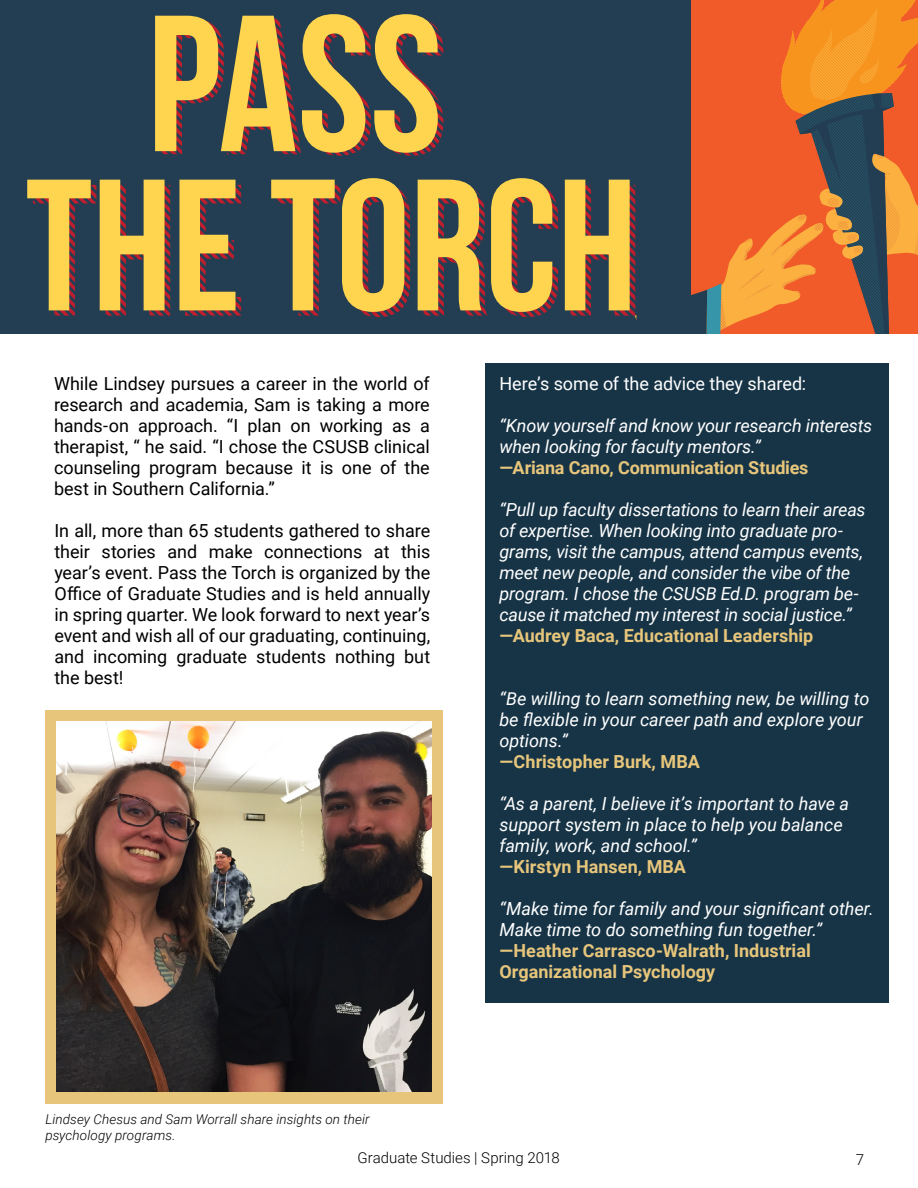
<style>
.page{position:relative;width:918px;height:1188px;background:#fff}
.page>*{position:absolute;margin:0;border:0;box-sizing:border-box;transform-origin:0 0}
.t1{font:italic 18px/21px "Roboto";letter-spacing:-.005em;color:#fff}
.t2{font:18px/21px "Roboto";color:#000;text-align:justify}
.t3{font:700 18px/21px "Roboto";color:#e7c67b}
.t4{font:18px "Roboto";letter-spacing:-.005em;color:#fff}
.t5{font:300 15px "Roboto";color:#000}
.t6{font:italic 300 13.5px/16.2px "Roboto";letter-spacing:.005em;color:#000}
</style>
<div class="page">
<div style="left:45px;top:710px;width:398px;height:394px;background:#e7c67b"></div>
<div style="left:486px;top:363px;width:403px;height:640px;background:#173446"></div>
<img style="left:56px;top:721px;width:376px;height:371px">
<div style="left:0;top:0;width:691px;height:334px;background:#233e52"></div>
<svg style="left:33px;top:30px;width:532px;height:287px"></svg>
<svg style="left:155px;top:16px;width:140px;height:135px"></svg>
<svg style="left:302px;top:14px;width:63px;height:139px"></svg>
<svg style="left:374px;top:14px;width:64px;height:139px"></svg>
<svg style="left:27px;top:180px;width:64px;height:130px"></svg>
<svg style="left:100px;top:180px;width:65px;height:130px"></svg>
<svg style="left:179px;top:180px;width:57px;height:130px"></svg>
<svg style="left:271px;top:180px;width:64px;height:130px"></svg>
<svg style="left:342px;top:178px;width:62px;height:134px"></svg>
<svg style="left:418px;top:180px;width:64px;height:130px"></svg>
<svg style="left:491px;top:178px;width:61px;height:134px"></svg>
<svg style="left:565px;top:0;width:353px;height:334px"></svg>
<p class="t2" style="left:54px;top:373px;width:377px">While Lindsey pursues a career in the world of research and academia, Sam is taking a more hands-on approach. “I plan on working as a therapist, “ he said. “I chose the CSUSB clinical counseling program because it is one of the best in Southern California.”</p>
<p class="t2" style="left:54px;top:520px;width:377px">In all, more than 65 students gathered to share their stories and make connections at this year’s event. Pass the Torch is organized by the Office of Graduate Studies and is held annually in spring quarter. We look forward to next year’s event and wish all of our graduating, continuing, and incoming graduate students nothing but the best!</p>
<p class="t6" style="left:45px;top:1111px;width:326px">Lindsey Chesus and Sam Worrall share insights on their psychology programs.</p>
<p class="t4" style="left:499px;top:371px;width:308px">Here’s some of the advice they shared:</p>
<p class="t1" style="left:499px;top:415px;width:374px">“Know yourself and know your research interests when looking for faculty mentors.”</p>
<p class="t3" style="left:499px;top:457px;width:311px">—Ariana Cano, Communication Studies</p>
<p class="t1" style="left:499px;top:499px;width:368px">“Pull up faculty dissertations to learn their areas of expertise. When looking into graduate pro&shy;grams, visit the campus, attend campus events, meet new people, and consider the vibe of the program. I chose the CSUSB Ed.D. program be&shy;cause it matched my interest in social justice.”</p>
<p class="t3" style="left:499px;top:625px;width:315px">—Audrey Baca, Educational Leadership</p>
<p class="t1" style="left:499px;top:687px;width:372px">“Be willing to learn something new, be willing to be flexible in your career path and explore your options.”</p>
<p class="t3" style="left:499px;top:751px;width:202px">—Christopher Burk, MBA</p>
<p class="t1" style="left:499px;top:792px;width:351px">“As a parent, I believe it’s important to have a support system in place to help you balance family, work, and school.”</p>
<p class="t3" style="left:499px;top:855px;width:188px">—Kirstyn Hansen, MBA</p>
<p class="t1" style="left:499px;top:897px;width:376px">“Make time for family and your significant other.<br>Make time to do something fun together.”</p>
<p class="t3" style="left:499px;top:939px;width:313px">—Heather Carrasco-Walrath, Industrial<br>Organizational Psychology</p>
<p class="t5" style="left:357px;top:1147px;width:204px">Graduate Studies | Spring 2018</p>
<p class="t5" style="left:856px;top:1149px;width:10px">7</p>
</div>
